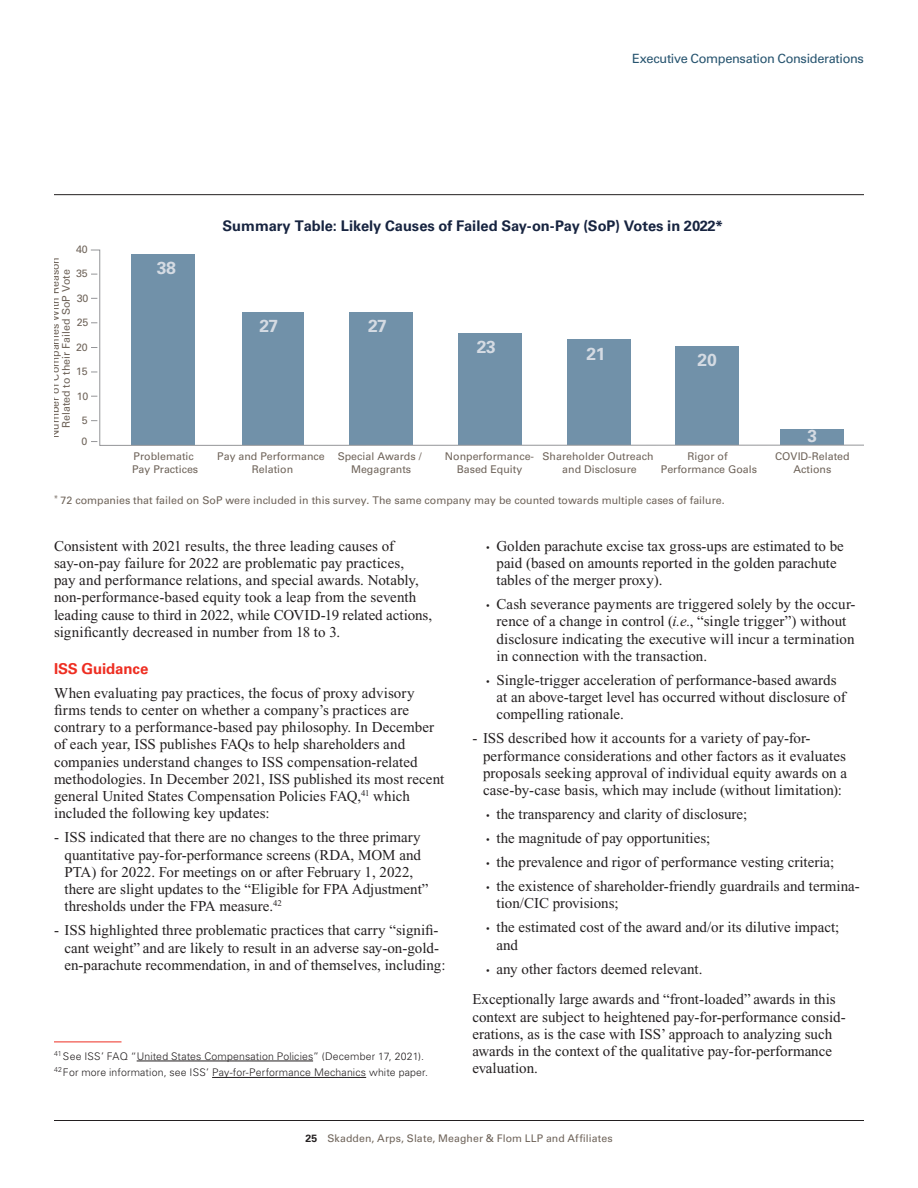
<style>
.page{position:relative;width:918px;height:1188px;background:#fff}
.page>*{position:absolute;margin:0;border:0;box-sizing:border-box;transform-origin:0 0}
.t1{font:700 17.4px "Univers LT Std";letter-spacing:-.03em;color:#d5dbe3}
.Main_Body{font:15px/17.2px "Times New Roman PS Std";color:#231f20}
.First_Level_Heading{font:700 15px "Univers LT Std";letter-spacing:-.005em;color:#ee2e22}
.t2{font:700 14.7px "Univers LT Std";letter-spacing:-.005em;color:#172440}
.t3{font:12.75px "Univers LT Std";letter-spacing:-.025em;color:#27546f}
.t4{font:10.65px/12.8px "Univers LT Std";color:#6f645a;text-align:center}
.Footnote_Double_digi{font:300 10.5px "Univers LT Std";letter-spacing:.015em;color:#231f20}
.t5{font:10.5px "Univers LT Std";letter-spacing:.01em;color:#6f645a}
.s1{font-size:10.5px}
.s2{font-style:italic}
.s3{font-weight:700;color:#231f20}
</style>
<div class="page">
<svg style="left:90px;top:250px;width:774px;height:196px"></svg>
<hr style="left:54px;top:1042px;width:68px;height:1px;background:#ee2e22">
<hr style="left:137px;top:1061px;width:176px;height:1px;background:#231f20">
<hr style="left:212px;top:1077px;width:154px;height:1px;background:#231f20">
<hr style="left:54px;top:194px;width:810px;height:1px;background:#231f20">
<hr style="left:54px;top:1120px;width:810px;height:1px;background:#231f20">
<p class="t3" style="left:632px;top:51px;width:233px">Executive Compensation Considerations</p>
<p class="t4" style="left:76px;top:243px;width:13px">40</p>
<p class="t4" style="left:76px;top:267px;width:13px">35</p>
<p class="t4" style="left:77px;top:292px;width:13px">30</p>
<p class="t4" style="left:77px;top:316px;width:13px">25</p>
<p class="t4" style="left:49px;top:438px;width:182px;rotate:-90deg">Number of Companies With Reason</p>
<p class="t4" style="left:60px;top:428px;width:160px;rotate:-90deg">Related to their Failed SoP Vote</p>
<p class="t4" style="left:76px;top:340px;width:13px">20</p>
<p class="t4" style="left:76px;top:365px;width:13px">15</p>
<p class="t4" style="left:77px;top:389px;width:13px">10</p>
<p class="t4" style="left:82px;top:414px;width:7px">5</p>
<p class="t4" style="left:81px;top:434px;width:7px">0</p>
<p class="t1" style="left:157px;top:258px;width:21px">38</p>
<p class="t2" style="left:223px;top:217px;width:502px">Summary Table: Likely Causes of Failed Say-on-Pay (SoP) Votes in 2022*</p>
<p class="t1" style="left:259px;top:315px;width:20px">27</p>
<p class="t1" style="left:368px;top:315px;width:20px">27</p>
<p class="t1" style="left:477px;top:337px;width:20px">23</p>
<p class="t1" style="left:587px;top:344px;width:20px">21</p>
<p class="t1" style="left:697px;top:350px;width:21px">20</p>
<p class="t4" style="left:132px;top:450px;width:68px;text-align:left">Problematic<br>Pay Practices</p>
<p class="t4" style="left:217px;top:450px;width:109px">Pay and Performance<br>Relation</p>
<p class="t4" style="left:338px;top:450px;width:85px">Special Awards /<br>Megagrants</p>
<p class="t4" style="left:445px;top:450px;width:91px">Nonperformance-<br>Based Equity</p>
<p class="t1" style="left:808px;top:426px;width:11px">3</p>
<p class="t4" style="left:543px;top:450px;width:113px">Shareholder Outreach and Disclosure</p>
<p class="t4" style="left:775px;top:450px;width:76px">COVID-Related<br>Actions</p>
<p class="t4" style="left:661px;top:450px;width:98px">Rigor of<br>Performance Goals</p>
<p class="t4" style="left:54px;top:494px;width:673px"><sup>*</sup> 72 companies that failed on SoP were included in this survey. The same company may be counted towards multiple cases of failure.</p>
<p class="Main_Body" style="left:54px;top:537px;width:380px">Consistent with 2021 results, the three leading causes of say-on-pay failure for 2022 are problematic pay practices,<br>pay and performance relations, and special awards. Notably, non-performance-based equity took a leap from the seventh leading cause to third in 2022, while COVID-19 related actions, significantly decreased in number from 18 to 3.</p>
<h2 class="First_Level_Heading" style="left:54px;top:660px;width:96px">ISS Guidance</h2>
<p class="Main_Body" style="left:54px;top:684px;width:392px">When evaluating pay practices, the focus of proxy advisory firms tends to center on whether a company’s practices are contrary to a performance-based pay philosophy. In December of each year, ISS publishes FAQs to help shareholders and companies understand changes to ISS compensation-related methodologies. In December 2021, ISS published its most recent general United States Compensation Policies FAQ,<sup>41</sup> which included the following key updates:</p>
<p class="Main_Body" style="left:64px;top:829px;width:366px;text-indent:-10px">- ISS indicated that there are no changes to the three primary quantitative pay-for-performance screens (RDA, MOM and PTA) for 2022. For meetings on or after February 1, 2022, there are slight updates to the “Eligible for FPA Adjustment” thresholds under the FPA measure.<sup>42</sup></p>
<p class="Main_Body" style="left:64px;top:922px;width:383px;text-indent:-10px">- ISS highlighted three problematic practices that carry “signifi&shy;cant weight” and are likely to result in an adverse say-on-gold&shy;en-parachute recommendation, in and of themselves, including:</p>
<p class="Footnote_Double_digi" style="left:54px;top:1050px;width:371px"><sup>41</sup> See ISS’ FAQ “United States Compensation Policies” (December 17, 2021).</p>
<p class="Footnote_Double_digi" style="left:54px;top:1066px;width:376px"><sup>42</sup> For more information, see ISS’ Pay-for-Performance Mechanics white paper.</p>
<p class="Main_Body" style="left:496px;top:537px;width:349px;text-indent:-10px"><span class="s1">•</span> Golden parachute excise tax gross-ups are estimated to be paid (based on amounts reported in the golden parachute tables of the merger proxy).</p>
<p class="Main_Body" style="left:496px;top:596px;width:361px;text-indent:-10px"><span class="s1">•</span> Cash severance payments are triggered solely by the occur&shy;rence of a change in control (<span class="s2">i.e.</span>, “single trigger”) without disclosure indicating the executive will incur a termination in connection with the transaction.</p>
<p class="Main_Body" style="left:496px;top:671px;width:351px;text-indent:-10px"><span class="s1">•</span> Single-trigger acceleration of performance-based awards at an above-target level has occurred without disclosure of compelling rationale.</p>
<p class="Main_Body" style="left:483px;top:730px;width:366px;text-indent:-10px">- ISS described how it accounts for a variety of pay-for&shy;performance considerations and other factors as it evaluates proposals seeking approval of individual equity awards on a case-by-case basis, which may include (without limitation):</p>
<p class="Main_Body" style="left:486px;top:806px;width:263px"><span class="s1">•</span> the transparency and clarity of disclosure;</p>
<p class="Main_Body" style="left:486px;top:830px;width:226px"><span class="s1">•</span> the magnitude of pay opportunities;</p>
<p class="Main_Body" style="left:486px;top:854px;width:350px"><span class="s1">•</span> the prevalence and rigor of performance vesting criteria;</p>
<p class="Main_Body" style="left:496px;top:878px;width:365px;text-indent:-10px"><span class="s1">•</span> the existence of shareholder-friendly guardrails and termina&shy;tion/CIC provisions;</p>
<p class="Main_Body" style="left:496px;top:919px;width:344px;text-indent:-10px"><span class="s1">•</span> the estimated cost of the award and/or its dilutive impact; and</p>
<p class="Main_Body" style="left:486px;top:960px;width:218px"><span class="s1">•</span> any other factors deemed relevant.</p>
<p class="Main_Body" style="left:472px;top:991px;width:375px">Exceptionally large awards and “front-loaded” awards in this context are subject to heightened pay-for-performance consid&shy;erations, as is the case with ISS’ approach to analyzing such awards in the context of the qualitative pay-for-performance evaluation.</p>
<p class="t5" style="left:305px;top:1132px;width:309px"><span class="s3">25</span> Skadden, Arps, Slate, Meagher &amp; Flom LLP and Affiliates</p>
</div>
